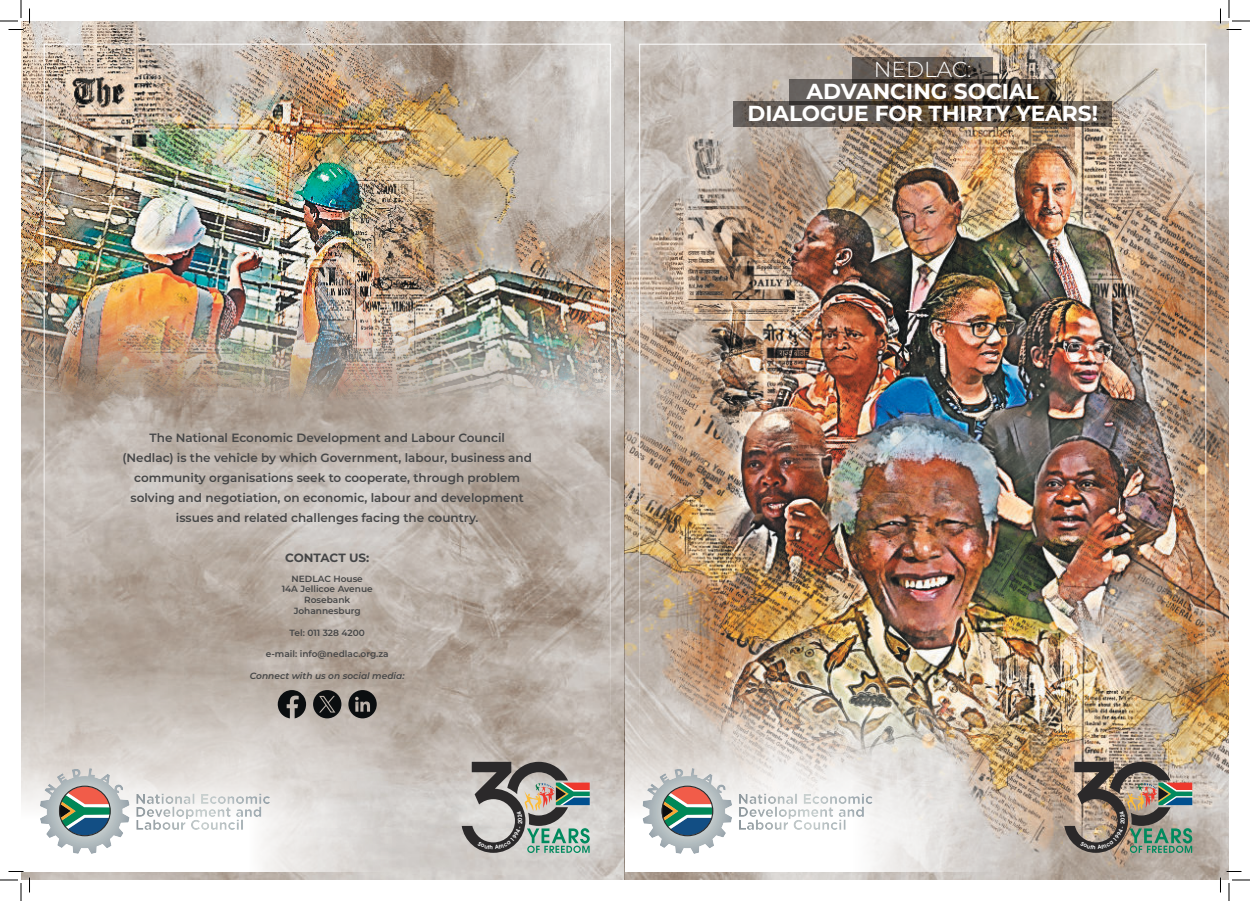
<style>
.page{position:relative;width:1250px;height:901px;background:#fff}
.page>*{position:absolute;margin:0;border:0;box-sizing:border-box;transform-origin:0 0}
.t1{font:700 21.7px/21.7px "Montserrat";color:#fff;text-align:center}
.t2{font:300 21.7px "Montserrat";color:#fff}
.t3{font:600 12px/20px "Montserrat";color:#454647;text-align:center}
.t4{font:700 12px "Montserrat";letter-spacing:-.005em;color:#454647}
.t5{font:600 9px/10.8px "Montserrat";color:#454647;text-align:center}
.t6{font:italic 600 9px "Montserrat";color:#454647}
</style>
<div class="page">
<img style="left:21px;top:21px;width:1208px;height:859px">
<img style="left:21px;top:21px;width:604px;height:380px">
<svg style="left:852px;top:57px;width:141px;height:22px;background:#5d534b"></svg>
<svg style="left:789px;top:79px;width:267px;height:22px;background:#574c42"></svg>
<svg style="left:733px;top:101px;width:379px;height:26px;background:#574c42"></svg>
<img style="left:625px;top:671px;width:379px;height:200px">
<svg style="left:739px;top:793px;width:133px;height:11px"></svg>
<svg style="left:642px;top:768px;width:90px;height:86px"></svg>
<div style="left:661px;top:786px;width:52px;height:50px;border:1px solid #2b292a;border-radius:50%"></div>
<svg style="left:21px;top:671px;width:379px;height:200px"></svg>
<svg style="left:136px;top:793px;width:134px;height:11px"></svg>
<svg style="left:40px;top:768px;width:90px;height:86px"></svg>
<div style="left:59px;top:786px;width:52px;height:50px;border:1px solid #2b292a;border-radius:50%"></div>
<svg style="left:278px;top:690px;width:28px;height:28px"></svg>
<svg style="left:313px;top:690px;width:28px;height:28px"></svg>
<svg style="left:348px;top:690px;width:29px;height:28px"></svg>
<svg style="left:0;top:0;width:30px;height:30px"></svg>
<svg style="left:0;top:871px;width:30px;height:30px"></svg>
<svg style="left:1219px;top:0;width:31px;height:30px"></svg>
<svg style="left:1219px;top:871px;width:31px;height:30px"></svg>
<img style="left:1064px;top:762px;width:128px;height:91px">
<svg style="left:462px;top:762px;width:128px;height:91px;background:#939690"></svg>
<p class="t3" style="left:122px;top:429px;width:411px">The National Economic Development and Labour Council<br>(Nedlac) is the vehicle by which Government, labour, business and community organisations seek to cooperate, through problem solving and negotiation, on economic, labour and development issues and related challenges facing the country.</p>
<p class="t4" style="left:285px;top:551px;width:86px">CONTACT US:</p>
<p class="t5" style="left:282px;top:574px;width:93px">NEDLAC House<br>14A Jellicoe Avenue<br>Rosebank<br>Johannesburg</p>
<p class="t5" style="left:289px;top:628px;width:77px">Tel: 011 328 4200</p>
<p class="t5" style="left:266px;top:649px;width:124px">e-mail: info@nedlac.org.za</p>
<p class="t6" style="left:250px;top:670px;width:156px">Connect with us on social media:</p>
<h1 class="t2" style="left:874px;top:57px;width:99px">NEDLAC:</h1>
<h1 class="t1" style="left:747px;top:81px;width:352px">ADVANCING SOCIAL<br>DIALOGUE FOR THIRTY YEARS!</h1>
</div>
